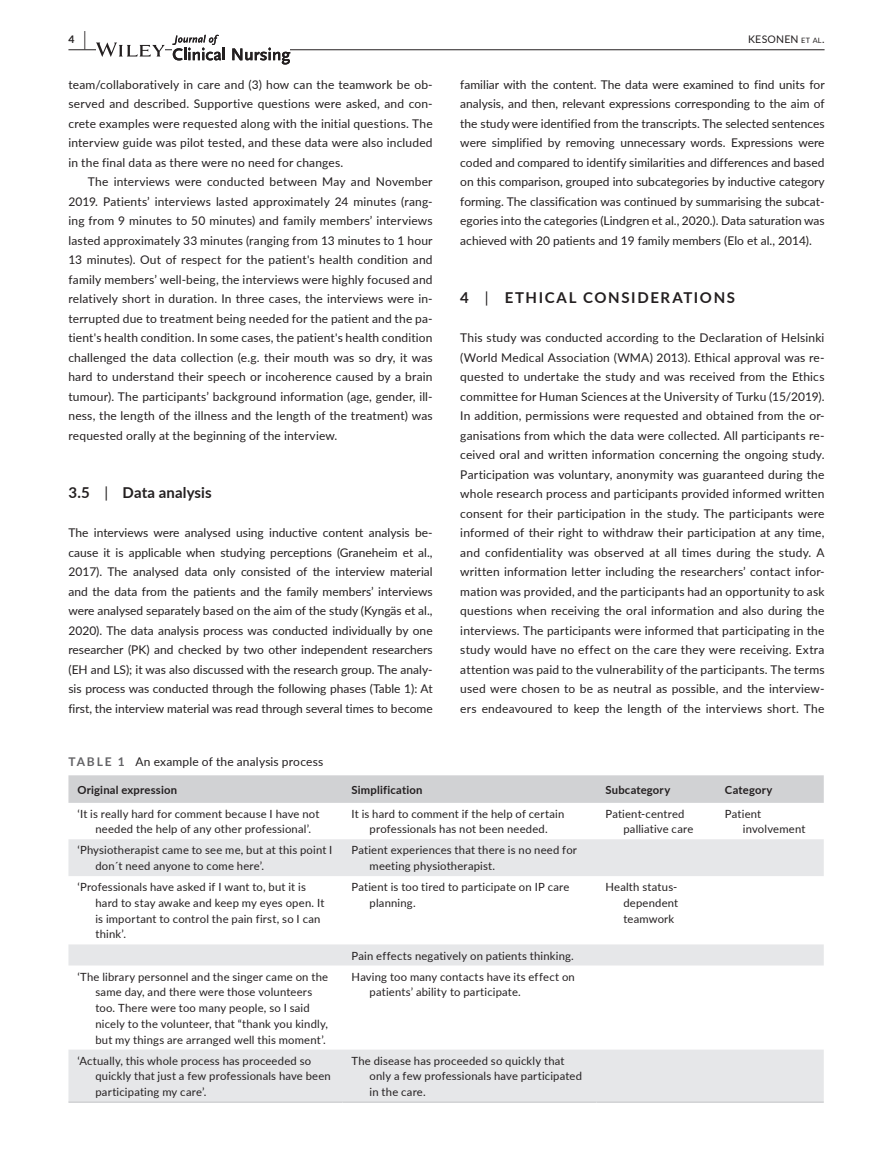
<style>
.page{position:relative;width:893px;height:1174px;background:#fff}
.page>*{position:absolute;margin:0;border:0;box-sizing:border-box;transform-origin:0 0}
.t1{font:700 15px "Lato";letter-spacing:.105em;color:#231f20}
.t2{font:700 15px "Lato";letter-spacing:.005em;color:#231f20}
.t3{font:12px/19.5px "Lato";letter-spacing:.01em;color:#231f20;text-align:justify}
.t4{font:11.25px/15.8px "Lato";letter-spacing:.015em;color:#231f20}
.t5{font:700 11.25px "Lato";letter-spacing:.015em;color:#231f20}
.t6{font:10.5px "Lato";letter-spacing:.02em;color:#231f20}
.t7{font:700 10.5px "Lato";color:#231f20}
.s1{font-size:19.5px}
.s2{font-size:7.35px}
.s3{font-weight:400}
.s4{font-weight:700;color:#636366}
</style>
<div class="page">
<hr style="left:68px;top:49px;width:756px;height:1px;background:#231f20">
<svg style="left:96px;top:42px;width:69px;height:15px"></svg>
<div style="left:172px;top:35px;width:118px;height:30px;background:#fff"></div>
<svg style="left:172px;top:35px;width:53px;height:25px"></svg>
<svg style="left:232px;top:48px;width:58px;height:17px"></svg>
<div style="left:68px;top:775px;width:756px;height:28px;background:#d1d2d4"></div>
<svg style="left:68px;top:839px;width:756px;height:262px"></svg>
<hr style="left:68px;top:1101px;width:275px;height:1px;background:#d1d2d4">
<hr style="left:343px;top:1101px;width:253px;height:1px;background:#d1d2d4">
<hr style="left:596px;top:1101px;width:120px;height:1px;background:#d1d2d4">
<hr style="left:716px;top:1101px;width:108px;height:1px;background:#d1d2d4">
<p class="t7" style="left:68px;top:31px;width:19px">4 <span class="s1">|</span></p>
<p class="t6" style="left:748px;top:31px;width:78px">KESONEN <span class="s2">et al</span>.</p>
<p class="t3" style="left:68px;top:74px;width:366px">team/collaboratively in care and (3) how can the teamwork be ob&shy;served and described. Supportive questions were asked, and con&shy;crete examples were requested along with the initial questions. The interview guide was pilot tested, and these data were also included in the final data as there were no need for changes.</p>
<p class="t3" style="left:68px;top:171px;width:366px;text-indent:20px">The interviews were conducted between May and November 2019. Patients’ interviews lasted approximately 24 minutes (rang&shy;ing from 9 minutes to 50 minutes) and family members’ interviews lasted approximately 33 minutes (ranging from 13 minutes to 1 hour 13 minutes). Out of respect for the patient's health condition and family members’ well-being, the interviews were highly focused and relatively short in duration. In three cases, the interviews were in&shy;terrupted due to treatment being needed for the patient and the pa&shy;tient's health condition. In some cases, the patient's health condition challenged the data collection (e.g. their mouth was so dry, it was hard to understand their speech or incoherence caused by a brain tumour). The participants’ background information (age, gender, ill&shy;ness, the length of the illness and the length of the treatment) was requested orally at the beginning of the interview.</p>
<p class="t3" style="left:460px;top:74px;width:366px">familiar with the content. The data were examined to find units for analysis, and then, relevant expressions corresponding to the aim of the study were identified from the transcripts. The selected sentences were simplified by removing unnecessary words. Expressions were coded and compared to identify similarities and differences and based on this comparison, grouped into subcategories by inductive category forming. The classification was continued by summarising the subcat&shy;egories into the categories (Lindgren et al., 2020.). Data saturation was achieved with 20 patients and 19 family members (Elo et al., 2014).</p>
<p class="t1" style="left:460px;top:287px;width:276px">4 <span class="s3">|</span> ETHICAL CONSIDERATIONS</p>
<p class="t3" style="left:460px;top:327px;width:366px">This study was conducted according to the Declaration of Helsinki (World Medical Association (WMA) 2013). Ethical approval was re&shy;quested to undertake the study and was received from the Ethics committee for Human Sciences at the University of Turku (15/2019).<br>In addition, permissions were requested and obtained from the or&shy;ganisations from which the data were collected. All participants re&shy;ceived oral and written information concerning the ongoing study.<br>Participation was voluntary, anonymity was guaranteed during the whole research process and participants provided informed written consent for their participation in the study. The participants were informed of their right to withdraw their participation at any time, and confidentiality was observed at all times during the study. A written information letter including the researchers’ contact infor&shy;mation was provided, and the participants had an opportunity to ask questions when receiving the oral information and also during the interviews. The participants were informed that participating in the study would have no effect on the care they were receiving. Extra attention was paid to the vulnerability of the participants. The terms used were chosen to be as neutral as possible, and the interview&shy;ers endeavoured to keep the length of the interviews short. The</p>
<p class="t2" style="left:68px;top:482px;width:145px">3.5 <span class="s3">|</span> Data analysis</p>
<p class="t3" style="left:68px;top:522px;width:366px">The interviews were analysed using inductive content analysis be&shy;cause it is applicable when studying perceptions (Graneheim et al., 2017). The analysed data only consisted of the interview material and the data from the patients and the family members’ interviews were analysed separately based on the aim of the study (Kyngäs et al., 2020). The data analysis process was conducted individually by one researcher (PK) and checked by two other independent researchers (EH and LS); it was also discussed with the research group. The analy&shy;sis process was conducted through the following phases (Table 1): At first, the interview material was read through several times to become</p>
<p class="t3" style="left:68px;top:751px;width:256px"><span class="s4">TABLE 1</span> An example of the analysis process</p>
<p class="t5" style="left:77px;top:781px;width:101px">Original expression</p>
<p class="t5" style="left:352px;top:781px;width:72px">Simplification</p>
<p class="t5" style="left:605px;top:781px;width:66px">Subcategory</p>
<p class="t5" style="left:725px;top:781px;width:49px">Category</p>
<p class="t4" style="left:95px;top:805px;width:225px;text-indent:-18px">‘It is really hard for comment because I have not needed the help of any other professional’.</p>
<p class="t4" style="left:352px;top:805px;width:214px;text-align:center">It is hard to comment if the help of certain professionals has not been needed.</p>
<p class="t4" style="left:623px;top:805px;width:71px;text-indent:-18px">Patient-centred palliative care</p>
<p class="t4" style="left:743px;top:805px;width:64px;text-indent:-18px">Patient involvement</p>
<p class="t4" style="left:95px;top:842px;width:238px;text-indent:-18px">‘Physiotherapist came to see me, but at this point I don´t need anyone to come here’.</p>
<p class="t4" style="left:370px;top:842px;width:209px;text-indent:-18px">Patient experiences that there is no need for meeting physiotherapist.</p>
<p class="t4" style="left:95px;top:878px;width:230px;text-indent:-18px">‘Professionals have asked if I want to, but it is hard to stay awake and keep my eyes open. It is important to control the pain first, so I can think’.</p>
<p class="t4" style="left:370px;top:878px;width:201px;text-indent:-18px">Patient is too tired to participate on IP care planning.</p>
<p class="t4" style="left:623px;top:878px;width:56px;text-align:justify;text-indent:-18px">Health status&shy;dependent teamwork</p>
<p class="t4" style="left:352px;top:947px;width:224px">Pain effects negatively on patients thinking.</p>
<p class="t4" style="left:95px;top:968px;width:234px;text-indent:-18px">‘The library personnel and the singer came on the same day, and there were those volunteers too. There were too many people, so I said nicely to the volunteer, that “thank you kindly, but my things are arranged well this moment’.</p>
<p class="t4" style="left:370px;top:968px;width:207px;text-indent:-18px">Having too many contacts have its effect on patients’ ability to participate.</p>
<p class="t4" style="left:95px;top:1052px;width:237px;text-indent:-18px">‘Actually, this whole process has proceeded so quickly that just a few professionals have been participating my care’.</p>
<p class="t4" style="left:370px;top:1052px;width:214px;text-indent:-18px">The disease has proceeded so quickly that only a few professionals have participated in the care.</p>
</div>
